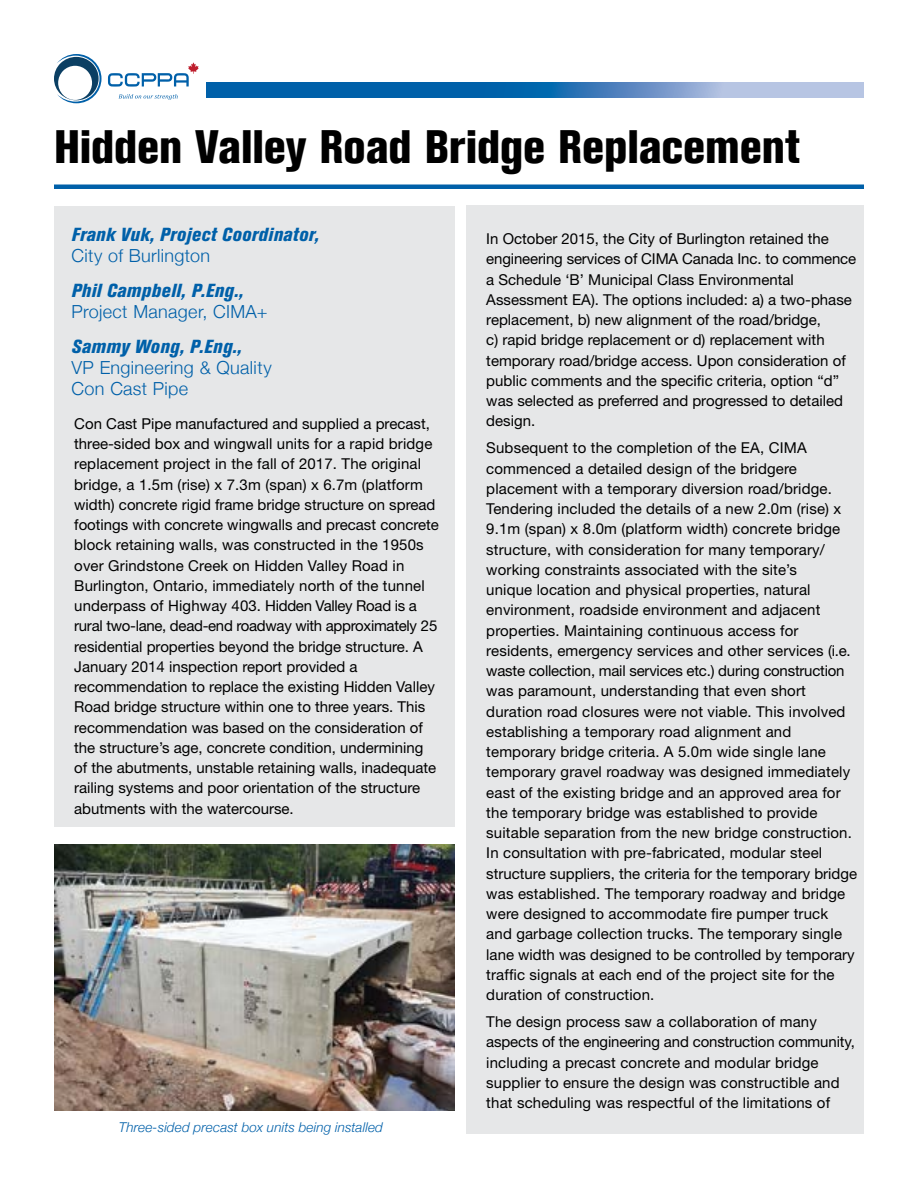
<style>
.page{position:relative;width:918px;height:1188px;background:#fff}
.page>*{position:absolute;margin:0;border:0;box-sizing:border-box;transform-origin:0 0}
.t1{font:800 condensed 46.5px "Akzidenz Grotesk BE";letter-spacing:-.005em;color:#000}
.t2{font:italic 800 condensed 18.75px "Akzidenz Grotesk BE";letter-spacing:.025em;color:#0060a9}
.t3{font:300 18px/21px "Helvetica Neue";letter-spacing:.02em;color:#0060a9}
.t4{font:15px/20.2px "Helvetica Neue";letter-spacing:.01em;color:#000}
.t5{font:italic 300 13.5px "Helvetica Neue";letter-spacing:.01em;color:#0060a9}
</style>
<div class="page">
<div style="left:466px;top:205px;width:398px;height:929px;background:#e6e7e8"></div>
<div style="left:54px;top:206px;width:401px;height:928px;background:#e6e7e8"></div>
<div style="left:54px;top:184px;width:810px;height:5px;background:#0060a9"></div>
<svg style="left:206px;top:82px;width:658px;height:16px;background:#4082bc"></svg>
<svg style="left:54px;top:54px;width:48px;height:49px"></svg>
<svg style="left:108px;top:62px;width:91px;height:25px"></svg>
<svg style="left:119px;top:94px;width:59px;height:6px"></svg>
<div style="left:54px;top:827px;width:404px;height:307px;background:#fff"></div>
<img style="left:54px;top:845px;width:401px;height:266px">
<h1 class="t1" style="left:54px;top:120px;width:748px">Hidden Valley Road Bridge Replacement</h1>
<p class="t2" style="left:72px;top:225px;width:249px">Frank Vuk, Project Coordinator,</p>
<p class="t3" style="left:72px;top:244px;width:140px">City of Burlington</p>
<p class="t2" style="left:72px;top:280px;width:173px">Phil Campbell, P.Eng.,</p>
<p class="t3" style="left:72px;top:300px;width:198px">Project Manager, CIMA+</p>
<p class="t2" style="left:72px;top:336px;width:172px">Sammy Wong, P.Eng.,</p>
<p class="t3" style="left:72px;top:356px;width:202px">VP Engineering &amp; Quality<br>Con Cast Pipe</p>
<p class="t4" style="left:74px;top:413px;width:366px">Con Cast Pipe manufactured and supplied a precast, three-sided box and wingwall units for a rapid bridge replacement project in the fall of 2017. The original bridge, a 1.5m (rise) x 7.3m (span) x 6.7m (platform width) concrete rigid frame bridge structure on spread footings with concrete wingwalls and precast concrete block retaining walls, was constructed in the 1950s over Grindstone Creek on Hidden Valley Road in Burlington, Ontario, immediately north of the tunnel underpass of Highway 403. Hidden Valley Road is a rural two-lane, dead-end roadway with approximately 25 residential properties beyond the bridge structure. A January 2014 inspection report provided a recommendation to replace the existing Hidden Valley Road bridge structure within one to three years. This recommendation was based on the consideration of the structure’s age, concrete condition, undermining of the abutments, unstable retaining walls, inadequate railing systems and poor orientation of the structure abutments with the watercourse.</p>
<p class="t5" style="left:119px;top:1117px;width:266px">Three-sided precast box units being installed</p>
<p class="t4" style="left:486px;top:228px;width:371px">In October 2015, the City of Burlington retained the engineering services of CIMA Canada Inc. to commence a Schedule ‘B’ Municipal Class Environmental Assessment EA). The options included: a) a two-phase replacement, b) new alignment of the road/bridge,<br>c) rapid bridge replacement or d) replacement with temporary road/bridge access. Upon consideration of public comments and the specific criteria, option “d” was selected as preferred and progressed to detailed design.</p>
<p class="t4" style="left:486px;top:438px;width:372px">Subsequent to the completion of the EA, CIMA commenced a detailed design of the bridgere placement with a temporary diversion road/bridge.<br>Tendering included the details of a new 2.0m (rise) x 9.1m (span) x 8.0m (platform width) concrete bridge structure, with consideration for many temporary/ working constraints associated with the site’s<br>unique location and physical properties, natural environment, roadside environment and adjacent properties. Maintaining continuous access for residents, emergency services and other services (i.e. waste collection, mail services etc.) during construction was paramount, understanding that even short duration road closures were not viable. This involved establishing a temporary road alignment and temporary bridge criteria. A 5.0m wide single lane temporary gravel roadway was designed immediately east of the existing bridge and an approved area for the temporary bridge was established to provide suitable separation from the new bridge construction.<br>In consultation with pre-fabricated, modular steel structure suppliers, the criteria for the temporary bridge was established. The temporary roadway and bridge were designed to accommodate fire pumper truck and garbage collection trucks. The temporary single lane width was designed to be controlled by temporary traffic signals at each end of the project site for the duration of construction.</p>
<p class="t4" style="left:486px;top:1011px;width:370px">The design process saw a collaboration of many aspects of the engineering and construction community, including a precast concrete and modular bridge supplier to ensure the design was constructible and that scheduling was respectful of the limitations of</p>
</div>
